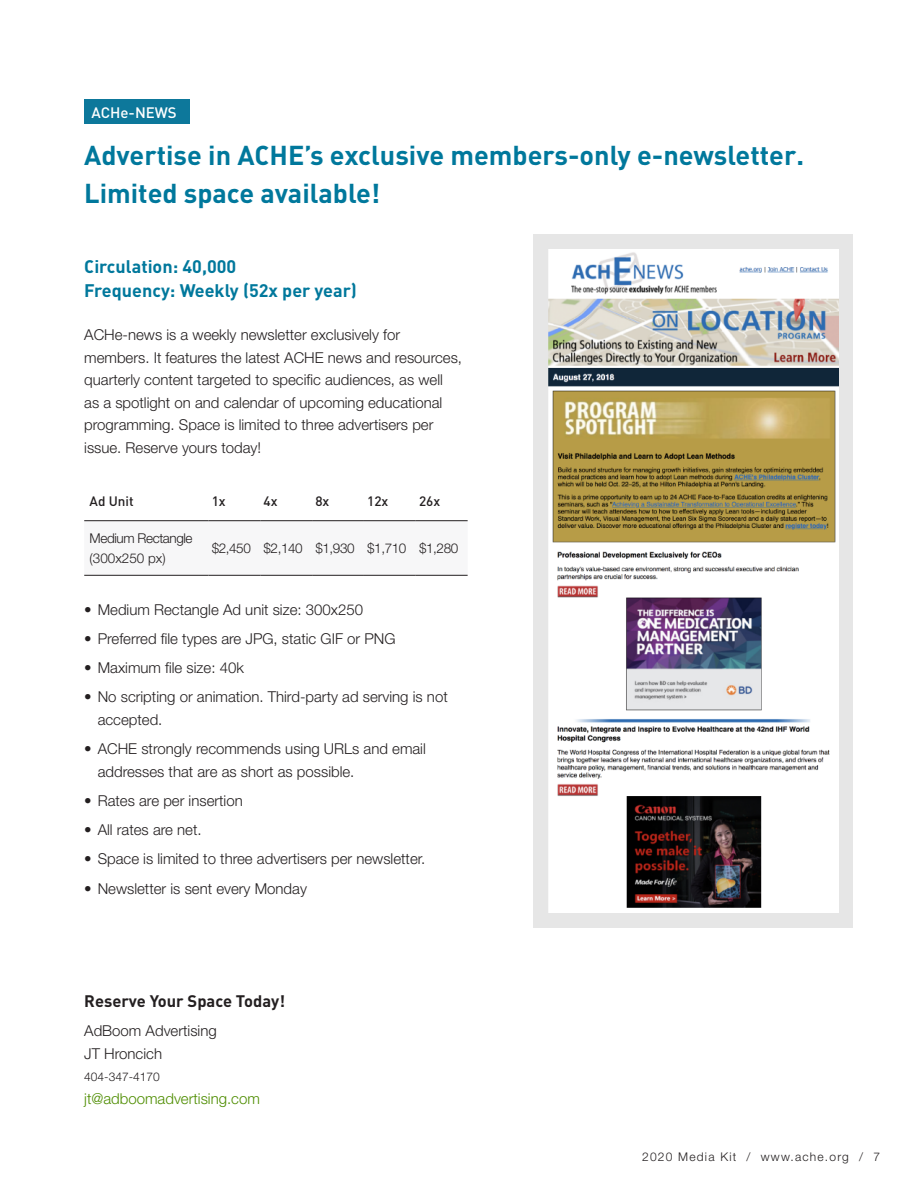
<style>
.page{position:relative;width:918px;height:1188px;background:#fff}
.page>*{position:absolute;margin:0;border:0;box-sizing:border-box;transform-origin:0 0}
.t1{font:700 27px/37.5px "DIN";color:#00789c}
.t2{font:700 18px/24px "DIN";color:#00789c}
.t3{font:700 16.5px "DIN";color:#231f20}
.t4{font:300 15px/22.5px "Helvetica Neue LT Std";color:#231f20}
.t5{font:300 15px "Helvetica Neue LT Std";color:#4e8d00}
.t6{font:500 15px "DIN";color:#fff}
.t7{font:300 13.5px/19.5px "Helvetica Neue LT Std";letter-spacing:-.03em;color:#231f20}
.t8{font:500 13.5px "DIN";color:#231f20}
.t9{font:300 12px "Helvetica Neue LT Std";letter-spacing:.1em;color:#231f20}
.t10{font:300 12px "Helvetica Neue LT Std";color:#231f20}
</style>
<div class="page">
<div style="left:533px;top:235px;width:320px;height:693px;background:#e6e6e6"></div>
<div style="left:84px;top:99px;width:105px;height:25px;background:#0d789b"></div>
<svg style="left:84px;top:521px;width:384px;height:54px"></svg>
<hr style="left:84px;top:520px;width:124px;height:1px;background:#231f20">
<hr style="left:208px;top:520px;width:52px;height:1px;background:#231f20">
<hr style="left:260px;top:520px;width:52px;height:1px;background:#231f20">
<hr style="left:312px;top:520px;width:52px;height:1px;background:#231f20">
<hr style="left:364px;top:520px;width:52px;height:1px;background:#231f20">
<hr style="left:416px;top:520px;width:52px;height:1px;background:#231f20">
<hr style="left:84px;top:575px;width:124px;height:1px;background:#231f20">
<hr style="left:208px;top:575px;width:52px;height:1px;background:#231f20">
<hr style="left:260px;top:575px;width:52px;height:1px;background:#231f20">
<hr style="left:312px;top:575px;width:52px;height:1px;background:#231f20">
<hr style="left:364px;top:575px;width:52px;height:1px;background:#231f20">
<hr style="left:416px;top:575px;width:52px;height:1px;background:#231f20">
<img style="left:549px;top:249px;width:289px;height:663px">
<p class="t6" style="left:92px;top:103px;width:87px">ACHe-NEWS</p>
<h1 class="t1" style="left:84px;top:136px;width:721px">Advertise in ACHE’s exclusive members-only e-newsletter.<br>Limited space available!</h1>
<p class="t2" style="left:84px;top:254px;width:274px">Circulation: 40,000<br>Frequency: Weekly (52x per year)</p>
<p class="t4" style="left:84px;top:323px;width:379px">ACHe-news is a weekly newsletter exclusively for members. It features the latest ACHE news and resources, quarterly content targeted to specific audiences, as well<br>as a spotlight on and calendar of upcoming educational programming. Space is limited to three advertisers per issue. Reserve yours today!</p>
<p class="t8" style="left:90px;top:492px;width:46px">Ad Unit</p>
<p class="t8" style="left:212px;top:492px;width:15px">1x</p>
<p class="t8" style="left:264px;top:492px;width:15px">4x</p>
<p class="t8" style="left:315px;top:492px;width:15px">8x</p>
<p class="t8" style="left:367px;top:492px;width:23px">12x</p>
<p class="t8" style="left:419px;top:492px;width:23px">26x</p>
<p class="t7" style="left:90px;top:528px;width:104px">Medium Rectangle (300x250 px)</p>
<p class="t7" style="left:212px;top:538px;width:248px">$2,450 $2,140 $1,930 $1,710 $1,280</p>
<p class="t4" style="left:84px;top:598px;width:280px">• Medium Rectangle Ad unit size: 300x250</p>
<p class="t4" style="left:84px;top:627px;width:313px">• Preferred file types are JPG, static GIF or PNG</p>
<p class="t4" style="left:84px;top:656px;width:161px">• Maximum file size: 40k</p>
<p class="t4" style="left:98px;top:686px;width:352px;text-indent:-14px">• No scripting or animation. Third-party ad serving is not accepted.</p>
<p class="t4" style="left:98px;top:737px;width:330px;text-indent:-14px">• ACHE strongly recommends using URLs and email addresses that are as short as possible.</p>
<p class="t4" style="left:84px;top:789px;width:160px">• Rates are per insertion</p>
<p class="t4" style="left:84px;top:818px;width:119px">• All rates are net.</p>
<p class="t4" style="left:84px;top:848px;width:343px">• Space is limited to three advertisers per newsletter.</p>
<p class="t4" style="left:84px;top:877px;width:224px">• Newsletter is sent every Monday</p>
<p class="t3" style="left:84px;top:990px;width:202px">Reserve Your Space Today!</p>
<p class="t4" style="left:84px;top:1019px;width:134px">AdBoom Advertising<br>JT Hroncich</p>
<p class="t10" style="left:84px;top:1070px;width:77px">404-347-4170</p>
<p class="t5" style="left:84px;top:1089px;width:177px">jt@adboomadvertising.com</p>
<p class="t9" style="left:642px;top:1149px;width:239px">2020 Media Kit / www.ache.org / 7</p>
</div>
